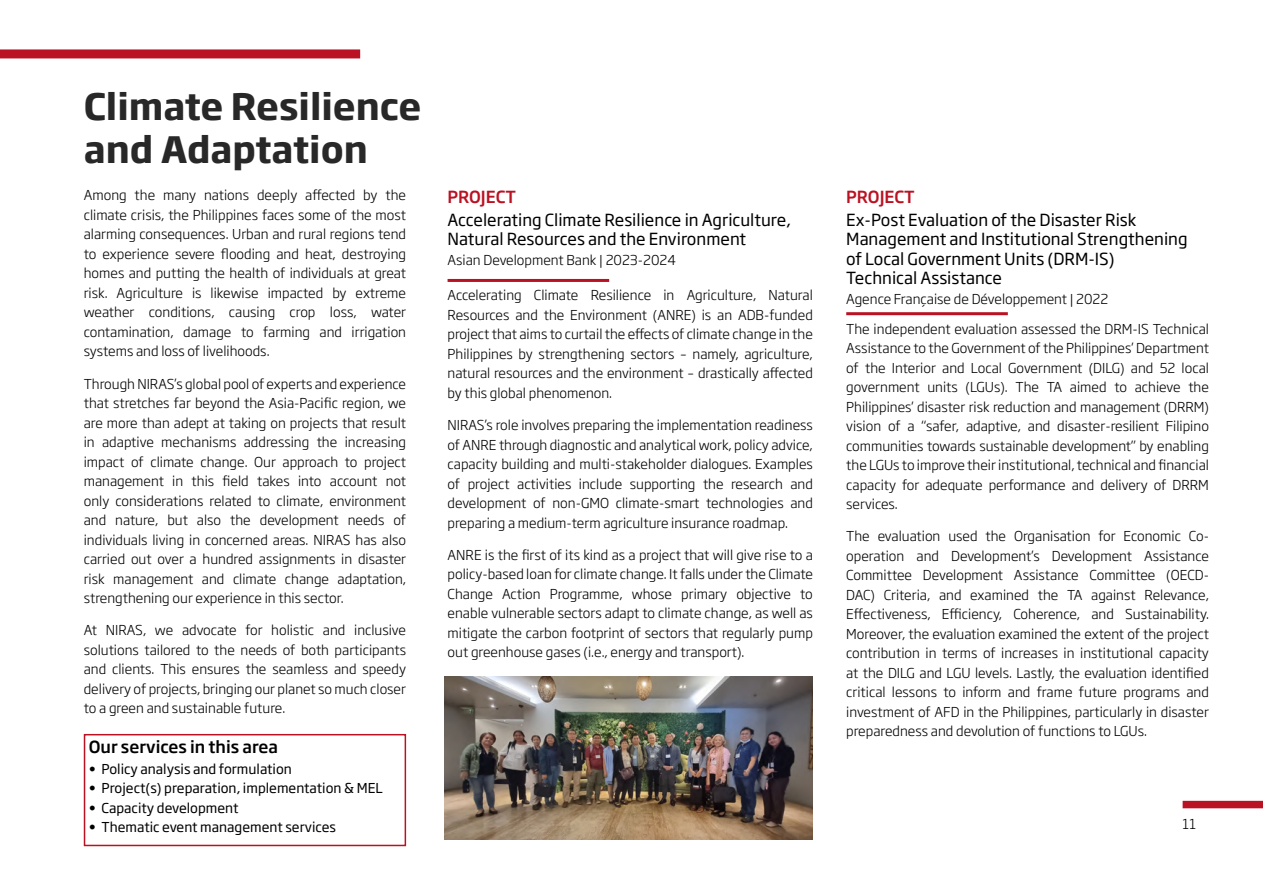
<style>
.page{position:relative;width:1263px;height:893px;background:#fff}
.page>*{position:absolute;margin:0;border:0;box-sizing:border-box;transform-origin:0 0}
.t1{font:700 36px/43.2px "Soho Gothic Pro";color:#292829}
.t2{font:16.5px/19.5px "Soho Gothic Pro";color:#000}
.t3{font:500 16.5px "Soho Gothic Pro";color:#000}
.t4{font:500 16.5px "Soho Gothic Pro";color:#ba1223}
.t5{font:300 13.5px/19.5px "Soho Gothic Pro";color:#000;text-align:justify}
.t6{font:13.5px "Soho Gothic Pro";color:#000}
</style>
<div class="page">
<div style="left:1182px;top:801px;width:81px;height:7px;background:#ba1222"></div>
<div style="left:0;top:49px;width:360px;height:9px;background:#ba1223"></div>
<div style="left:84px;top:734px;width:322px;height:112px;border:2px solid #ba1223"></div>
<hr style="left:448px;top:279px;width:161px;height:3px;background:#ba1223">
<img style="left:444px;top:676px;width:369px;height:163px">
<hr style="left:846px;top:312px;width:162px;height:3px;background:#ba1223">
<h1 class="t1" style="left:84px;top:82px;width:339px">Climate Resilience and Adaptation</h1>
<p class="t5" style="left:84px;top:185px;width:324px">Among the many nations deeply affected by the climate crisis, the Philippines faces some of the most alarming consequences. Urban and rural regions tend to experience severe flooding and heat, destroying homes and putting the health of individuals at great risk. Agriculture is likewise impacted by extreme weather conditions, causing crop loss, water contamination, damage to farming and irrigation systems and loss of livelihoods.</p>
<p class="t5" style="left:84px;top:373px;width:324px">Through NIRAS’s global pool of experts and experience that stretches far beyond the Asia-Pacific region, we are more than adept at taking on projects that result in adaptive mechanisms addressing the increasing impact of climate change. Our approach to project management in this field takes into account not only considerations related to climate, environment and nature, but also the development needs of individuals living in concerned areas. NIRAS has also carried out over a hundred assignments in disaster risk management and climate change adaptation, strengthening our experience in this sector.</p>
<p class="t5" style="left:84px;top:620px;width:324px">At NIRAS, we advocate for holistic and inclusive solutions tailored to the needs of both participants and clients. This ensures the seamless and speedy delivery of projects, bringing our planet so much closer to a green and sustainable future.</p>
<p class="t3" style="left:89px;top:734px;width:191px">Our services in this area</p>
<p class="t6" style="left:89px;top:758px;width:205px">• Policy analysis and formulation</p>
<p class="t6" style="left:89px;top:778px;width:296px">• Project(s) preparation, implementation &amp; MEL</p>
<p class="t6" style="left:89px;top:797px;width:151px">• Capacity development</p>
<p class="t6" style="left:89px;top:817px;width:249px">• Thematic event management services</p>
<p class="t4" style="left:448px;top:184px;width:70px">PROJECT</p>
<p class="t2" style="left:448px;top:209px;width:345px">Accelerating Climate Resilience in Agriculture,<br>Natural Resources and the Environment</p>
<p class="t5" style="left:448px;top:249px;width:230px">Asian Development Bank | 2023-2024</p>
<p class="t5" style="left:448px;top:285px;width:367px">Accelerating Climate Resilience in Agriculture, Natural Resources and the Environment (ANRE) is an ADB-funded project that aims to curtail the effects of climate change in the Philippines by strengthening sectors – namely, agriculture, natural resources and the environment – drastically affected by this global phenomenon.</p>
<p class="t5" style="left:448px;top:415px;width:367px">NIRAS’s role involves preparing the implementation readiness of ANRE through diagnostic and analytical work, policy advice, capacity building and multi-stakeholder dialogues. Examples of project activities include supporting the research and development of non-GMO climate-smart technologies and preparing a medium-term agriculture insurance roadmap.</p>
<p class="t5" style="left:448px;top:544px;width:367px">ANRE is the first of its kind as a project that will give rise to a policy-based loan for climate change. It falls under the Climate Change Action Programme, whose primary objective to enable vulnerable sectors adapt to climate change, as well as mitigate the carbon footprint of sectors that regularly pump out greenhouse gases (i.e., energy and transport).</p>
<p class="t4" style="left:846px;top:184px;width:70px">PROJECT</p>
<p class="t2" style="left:846px;top:209px;width:343px">Ex-Post Evaluation of the Disaster Risk Management and Institutional Strengthening of Local Government Units (DRM-IS)<br>Technical Assistance</p>
<p class="t5" style="left:846px;top:288px;width:264px">Agence Française de Développement | 2022</p>
<p class="t5" style="left:846px;top:318px;width:364px">The independent evaluation assessed the DRM-IS Technical Assistance to the Government of the Philippines’ Department of the Interior and Local Government (DILG) and 52 local government units (LGUs). The TA aimed to achieve the Philippines’ disaster risk reduction and management (DRRM) vision of a “safer, adaptive, and disaster-resilient Filipino communities towards sustainable development” by enabling the LGUs to improve their institutional, technical and financial capacity for adequate performance and delivery of DRRM services.</p>
<p class="t5" style="left:846px;top:526px;width:364px">The evaluation used the Organisation for Economic Co&shy;operation and Development’s Development Assistance Committee Development Assistance Committee (OECD-DAC) Criteria, and examined the TA against Relevance, Effectiveness, Efficiency, Coherence, and Sustainability.<br>Moreover, the evaluation examined the extent of the project contribution in terms of increases in institutional capacity at the DILG and LGU levels. Lastly, the evaluation identified critical lessons to inform and frame future programs and investment of AFD in the Philippines, particularly in disaster preparedness and devolution of functions to LGUs.</p>
<p class="t5" style="left:1182px;top:814px;width:15px">11</p>
</div>
